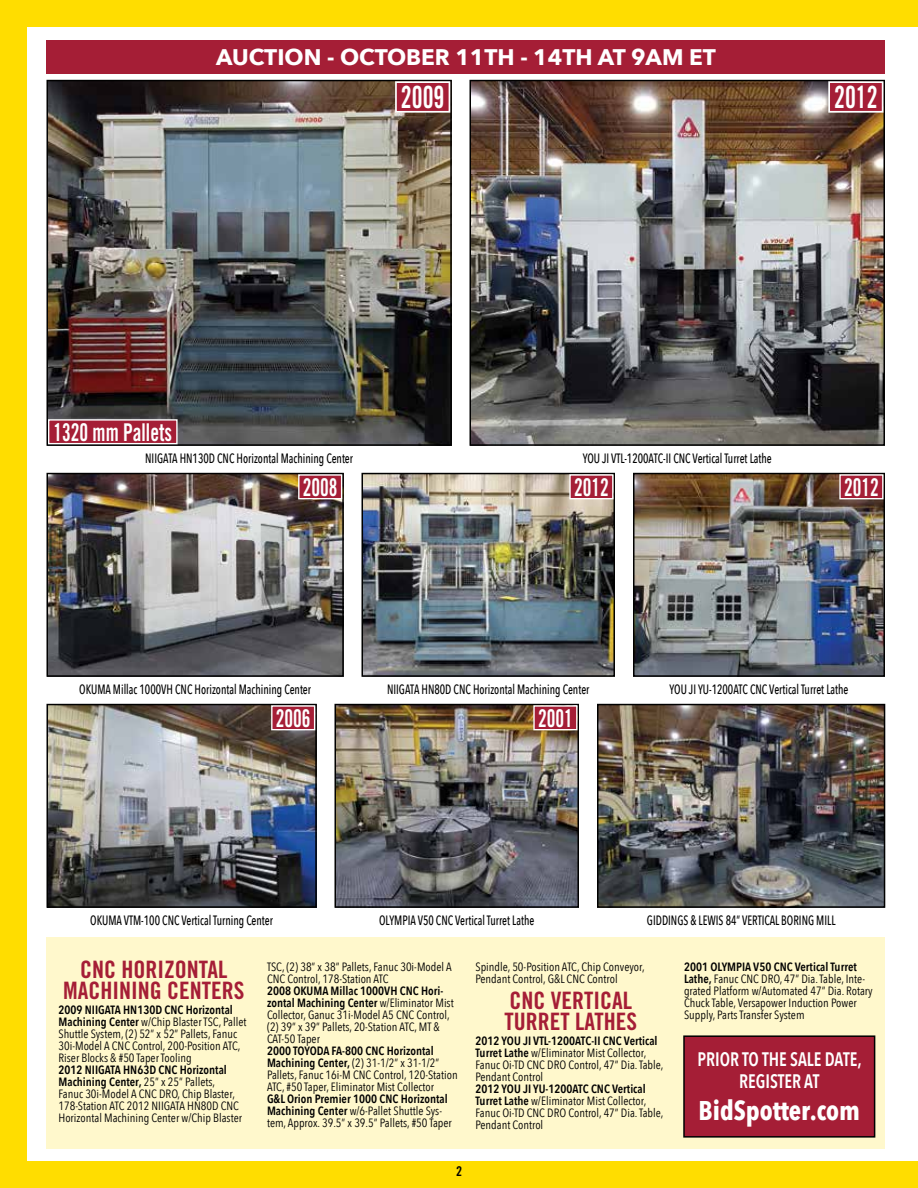
<style>
.page{position:relative;width:918px;height:1188px;background:#fff}
.page>*{position:absolute;margin:0;border:0;box-sizing:border-box;transform-origin:0 0}
.t1{font:30.6px "Trade Gothic Bold Cond Twenty";color:#fff;scale:.8 1}
.t2{font:700 27px "Avenir Next Condensed";color:#fff}
.t3{font:24.45px "Trade Gothic Bold Cond Twenty";color:#fff;scale:.8 1}
.t4{font:24px/21px "Trade Gothic Bold Cond Twenty";color:#a51e36;text-align:center}
.t5{font:700 22.5px "Avenir Next";color:#fff}
.t6{font:600 19.5px/22.5px "Avenir Next Condensed";color:#fff;text-align:center;scale:.9 1}
.t7{font:500 13.5px "Avenir Next Condensed";color:#000;scale:.83 1}
.t8{font:13.5px "Trade Gothic Bold Cond Twenty";color:#000}
.t9{font:12px/12px "Avenir Next Condensed";color:#000}
.s1{font-weight:600}
</style>
<div class="page">
<img style="left:365px;top:476px;width:247px;height:198px">
<div style="left:362px;top:473px;width:253px;height:204px;border:2px solid #000"></div>
<div style="left:570px;top:475px;width:43px;height:24px;background:#a51e36"></div>
<div style="left:569px;top:474px;width:45px;height:25px;border:1px solid #fff"></div>
<div style="left:0;top:0;width:918px;height:27px;background:#fd0"></div>
<div style="left:0;top:0;width:27px;height:1188px;background:#fd0"></div>
<div style="left:0;top:1161px;width:918px;height:27px;background:#fd0"></div>
<div style="left:46px;top:938px;width:839px;height:211px;background:#fff8cc"></div>
<div style="left:46px;top:40px;width:839px;height:34px;background:#a51e36"></div>
<img style="left:49px;top:83px;width:400px;height:360px">
<div style="left:46px;top:80px;width:406px;height:366px;border:2px solid #000"></div>
<img style="left:473px;top:83px;width:409px;height:360px">
<div style="left:470px;top:80px;width:415px;height:366px;border:2px solid #000"></div>
<img style="left:49px;top:476px;width:292px;height:198px">
<div style="left:46px;top:473px;width:298px;height:204px;border:2px solid #000"></div>
<img style="left:49px;top:707px;width:265px;height:198px">
<div style="left:46px;top:704px;width:271px;height:204px;border:2px solid #000"></div>
<img style="left:337px;top:707px;width:239px;height:198px">
<div style="left:334px;top:704px;width:245px;height:204px;border:2px solid #000"></div>
<img style="left:600px;top:707px;width:282px;height:198px">
<div style="left:597px;top:704px;width:288px;height:204px;border:2px solid #000"></div>
<div style="left:396px;top:82px;width:53px;height:30px;background:#a51e36"></div>
<div style="left:395px;top:81px;width:55px;height:32px;border:2px solid #fff"></div>
<div style="left:829px;top:82px;width:54px;height:30px;background:#a51e36"></div>
<div style="left:828px;top:81px;width:55px;height:32px;border:2px solid #fff"></div>
<img style="left:636px;top:476px;width:246px;height:198px">
<div style="left:633px;top:473px;width:252px;height:204px;border:2px solid #000"></div>
<div style="left:840px;top:475px;width:43px;height:24px;background:#a51e36"></div>
<div style="left:839px;top:474px;width:45px;height:25px;border:1px solid #fff"></div>
<div style="left:299px;top:475px;width:43px;height:24px;background:#a51e36"></div>
<div style="left:298px;top:474px;width:44px;height:25px;border:1px solid #fff"></div>
<div style="left:534px;top:706px;width:43px;height:24px;background:#a51e36"></div>
<div style="left:533px;top:705px;width:45px;height:25px;border:1px solid #fff"></div>
<div style="left:272px;top:706px;width:43px;height:24px;background:#a51e36"></div>
<div style="left:271px;top:705px;width:44px;height:25px;border:1px solid #fff"></div>
<div style="left:49px;top:420px;width:128px;height:24px;background:#a51e36"></div>
<div style="left:48px;top:419px;width:130px;height:25px;border:1px solid #fff"></div>
<div style="left:684px;top:1036px;width:191px;height:101px;background:#a51e36"></div>
<div style="left:683px;top:1035px;width:192px;height:103px;border:2px solid #000"></div>
<h3 class="t5" style="left:216px;top:38px;width:501px">AUCTION - OCTOBER 11TH - 14TH AT 9AM ET</h3>
<h3 class="t3" style="left:53px;top:417px;width:150px">1320 mm Pallets</h3>
<h1 class="t1" style="left:401px;top:79px;width:56px">2009</h1>
<h1 class="t1" style="left:834px;top:79px;width:56px">2012</h1>
<p class="t7" style="left:145px;top:450px;width:252px">NIIGATA HN130D CNC Horizontal Machining Center</p>
<p class="t7" style="left:583px;top:450px;width:229px">YOU JI VTL-1200ATC-II CNC Vertical Turret Lathe</p>
<h3 class="t3" style="left:303px;top:472px;width:45px">2008</h3>
<h3 class="t3" style="left:844px;top:472px;width:45px">2012</h3>
<h3 class="t3" style="left:574px;top:472px;width:45px">2012</h3>
<p class="t7" style="left:79px;top:681px;width:281px">OKUMA Millac 1000VH CNC Horizontal Machining Center</p>
<p class="t7" style="left:387px;top:681px;width:245px">NIIGATA HN80D CNC Horizontal Machining Center</p>
<h3 class="t3" style="left:276px;top:703px;width:45px">2006</h3>
<h3 class="t3" style="left:538px;top:703px;width:45px">2001</h3>
<p class="t7" style="left:670px;top:681px;width:217px">YOU JI YU-1200ATC CNC Vertical Turret Lathe</p>
<p class="t7" style="left:90px;top:912px;width:222px">OKUMA VTM-100 CNC Vertical Turning Center</p>
<p class="t7" style="left:379px;top:912px;width:189px">OLYMPIA V50 CNC Vertical Turret Lathe</p>
<p class="t7" style="left:647px;top:912px;width:229px">GIDDINGS &amp; LEWIS 84” VERTICAL BORING MILL</p>
<p class="t9" style="left:267px;top:961px;width:186px">TSC, (2) 38” x 38” Pallets, Fanuc 30i-Model A<br>CNC Control, 178-Station ATC</p>
<p class="t9" style="left:267px;top:985px;width:188px"><span class="s1">2008 OKUMA Millac 1000VH CNC Hori&shy;zontal Machining Center</span> w/Eliminator Mist Collector, Ganuc 31i-Model A5 CNC Control, (2) 39” x 39” Pallets, 20-Station ATC, MT &amp; CAT-50 Taper</p>
<p class="t9" style="left:267px;top:1045px;width:192px"><span class="s1">2000 TOYODA FA-800 CNC Horizontal Machining Center,</span> (2) 31-1/2” x 31-1/2” Pallets, Fanuc 16i-M CNC Control, 120-Station ATC, #50 Taper, Eliminator Mist Collector</p>
<p class="t9" style="left:267px;top:1093px;width:186px"><span class="s1">G&amp;L Orion Premier 1000 CNC Horizontal<br>Machining Center</span> w/6-Pallet Shuttle Sys&shy;tem, Approx. 39.5” x 39.5” Pallets, #50 Taper</p>
<h3 class="t4" style="left:63px;top:959px;width:183px">CNC HORIZONTAL<br>MACHINING CENTERS</h3>
<p class="t9" style="left:58px;top:1003px;width:189px"><span class="s1">2009 NIIGATA HN130D CNC Horizontal Machining Center</span> w/Chip Blaster TSC, Pallet Shuttle System, (2) 52” x 52” Pallets, Fanuc 30i-Model A CNC Control, 200-Position ATC, Riser Blocks &amp; #50 Taper Tooling</p>
<p class="t9" style="left:58px;top:1063px;width:185px"><span class="s1">2012 NIIGATA HN63D CNC Horizontal Machining Center,</span> 25” x 25” Pallets, Fanuc 30i-Model A CNC DRO, Chip Blaster, 178-Station ATC 2012 NIIGATA HN80D CNC Horizontal Machining Center w/Chip Blaster</p>
<p class="t9" style="left:476px;top:961px;width:171px">Spindle, 50-Position ATC, Chip Conveyor,<br>Pendant Control, G&amp;L CNC Control</p>
<h3 class="t4" style="left:505px;top:990px;width:134px;text-align:left">CNC VERTICAL<br>TURRET LATHES</h3>
<p class="t9" style="left:476px;top:1034px;width:190px"><span class="s1">2012 YOU JI VTL-1200ATC-II CNC Vertical Turret Lathe</span> w/Eliminator Mist Collector, Fanuc Oi-TD CNC DRO Control, 47” Dia. Table, Pendant Control</p>
<p class="t9" style="left:476px;top:1082px;width:190px"><span class="s1">2012 YOU JI YU-1200ATC CNC Vertical Turret Lathe</span> w/Eliminator Mist Collector, Fanuc Oi-TD CNC DRO Control, 47” Dia. Table, Pendant Control</p>
<p class="t9" style="left:684px;top:961px;width:190px"><span class="s1">2001 OLYMPIA V50 CNC Vertical Turret Lathe,</span> Fanuc CNC DRO, 47” Dia. Table, Inte&shy;grated Platform w/Automated 47” Dia. Rotary Chuck Table, Versapower Induction Power Supply, Parts Transfer System</p>
<h3 class="t6" style="left:697px;top:1047px;width:184px">PRIOR TO THE SALE DATE,<br>REGISTER AT</h3>
<h2 class="t2" style="left:699px;top:1094px;width:163px">BidSpotter.com</h2>
<p class="t8" style="left:456px;top:1163px;width:7px">2</p>
</div>
